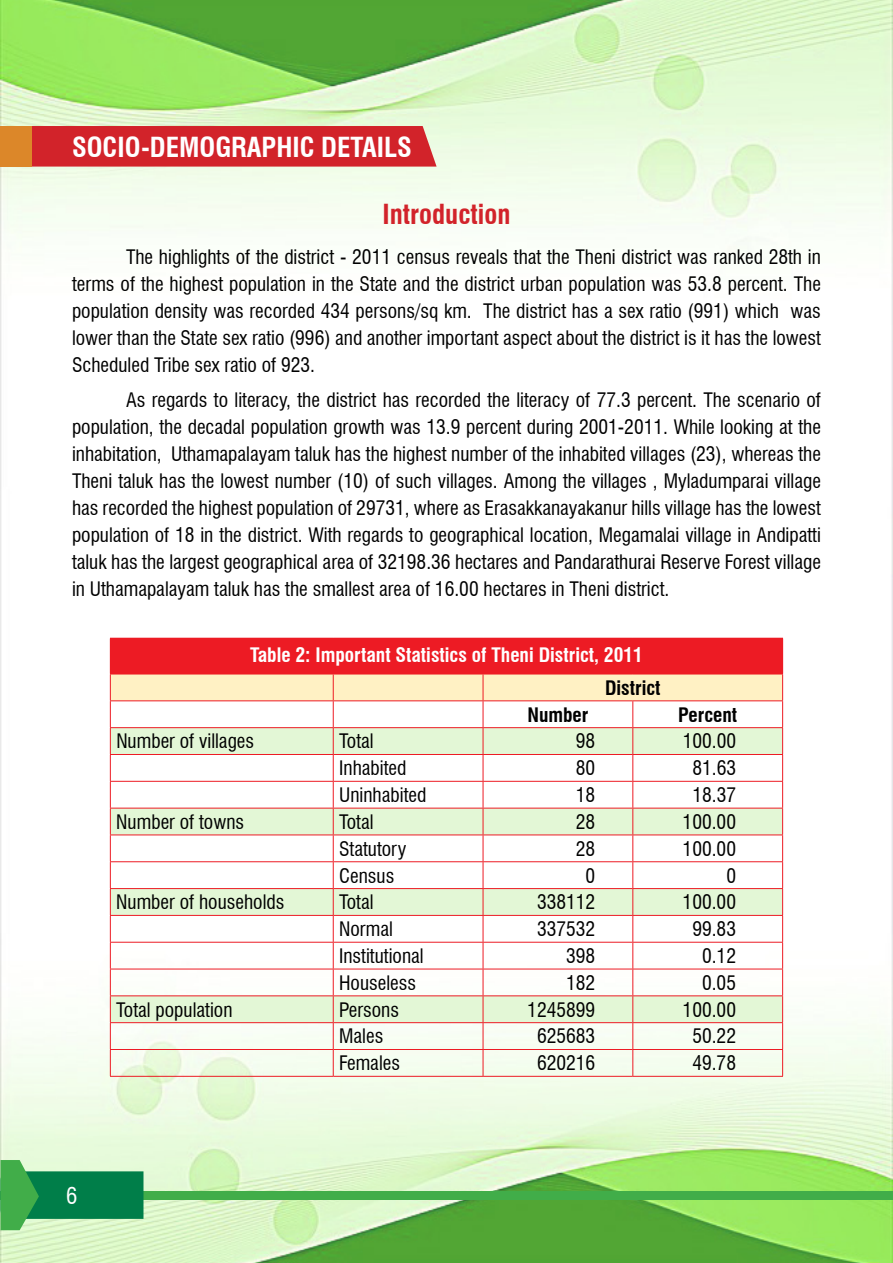
<style>
.page{position:relative;width:893px;height:1263px;background:#fff}
.page>*{position:absolute;margin:0;border:0;box-sizing:border-box;transform-origin:0 0}
.t1{font:700 condensed 27px "Swiss 721 BT";color:#fff}
.t2{font:700 condensed 27px "Swiss 721 BT";color:#d2232a}
.t3{font:condensed 22.5px "Swiss 721 BT";color:#fff}
.t4{font:condensed 19.5px/27px "Swiss 721 BT";color:#000;text-align:justify}
.t5{font:700 condensed 19.5px "Swiss 721 BT";color:#fff}
.t6{font:700 condensed 19.5px "Swiss 721 BT";color:#000}
</style>
<div class="page">
<img style="left:0;top:0;width:893px;height:1263px">
<div style="left:0;top:1191px;width:893px;height:8px;background:#41ad49"></div>
<svg style="left:1px;top:1160px;width:142px;height:70px;background:#4aa86e"></svg>
<div style="left:32px;top:126px;width:405px;height:41px;background:#d2232a"></div>
<div style="left:0;top:126px;width:32px;height:41px;background:#dc8729"></div>
<div style="left:110px;top:638px;width:673px;height:36px;background:#ed1b24"></div>
<svg style="left:110px;top:674px;width:673px;height:402px"></svg>
<hr style="left:110px;top:1076px;width:223px;height:1px;background:#ed1b24">
<hr style="left:333px;top:1076px;width:150px;height:1px;background:#ed1b24">
<hr style="left:483px;top:1076px;width:150px;height:1px;background:#ed1b24">
<hr style="left:633px;top:1076px;width:150px;height:1px;background:#ed1b24">
<h1 class="t1" style="left:72px;top:131px;width:29px">Socio</h1>
<h1 class="t1" style="left:141px;top:131px;width:41px">-Demographic</h1>
<h1 class="t1" style="left:321px;top:131px;width:14px">details</h1>
<h1 class="t2" style="left:382px;top:198px;width:130px">Introduction</h1>
<p class="t4" style="left:72px;top:244px;width:750px;text-indent:63px">he highlights of the district - 2011 census reveals that the Theni district was ranked 28th in terms of the highest population in the State and the district urban population was 53.8 percent. The population density was recorded 434 persons/sq km. The district has a sex ratio (991) which was lower than the State sex ratio (996) and another important aspect about the district is it has the lowest Scheduled Tribe sex ratio of 923.</p>
<p class="t4" style="left:72px;top:386px;width:34px">A</p>
<p class="t4" style="left:72px;top:244px;width:33px">T</p>
<p class="t4" style="left:72px;top:386px;width:750px;text-indent:65px">s regards to literacy, the district has recorded the literacy of 77.3 percent. The scenario of population, the decadal population growth was 13.9 percent during 2001-2011. While looking at the inhabitation, Uthamapalayam taluk has the highest number of the inhabited villages (23), whereas the Theni taluk has the lowest number (10) of such villages. Among the villages , Myladumparai village has recorded the highest population of 29731, where as Erasakkanayakanur hills village has the lowest population of 18 in the district. With regards to geographical location, Megamalai village in Andipatti taluk has the largest geographical area of 32198.36 hectares and Pandarathurai Reserve Forest village in Uthamapalayam taluk has the smallest area of 16.00 hectares in Theni district.</p>
<p class="t5" style="left:250px;top:643px;width:394px">Table 2: Important Statistics of Theni District, 2011</p>
<p class="t6" style="left:605px;top:676px;width:57px">District</p>
<p class="t6" style="left:527px;top:703px;width:63px">Number</p>
<p class="t6" style="left:678px;top:703px;width:61px">Percent</p>
<p class="t4" style="left:116px;top:728px;width:139px">Number of villages</p>
<p class="t4" style="left:339px;top:728px;width:36px">Total</p>
<p class="t4" style="left:576px;top:728px;width:21px">98</p>
<p class="t4" style="left:683px;top:728px;width:55px">100.00</p>
<p class="t4" style="left:339px;top:755px;width:69px">Inhabited</p>
<p class="t4" style="left:576px;top:755px;width:21px">80</p>
<p class="t4" style="left:692px;top:755px;width:45px">81.63</p>
<p class="t4" style="left:339px;top:781px;width:89px">Uninhabited</p>
<p class="t4" style="left:576px;top:781px;width:21px">18</p>
<p class="t4" style="left:692px;top:781px;width:45px">18.37</p>
<p class="t4" style="left:116px;top:808px;width:129px">Number of towns</p>
<p class="t4" style="left:339px;top:808px;width:36px">Total</p>
<p class="t4" style="left:576px;top:808px;width:21px">28</p>
<p class="t4" style="left:683px;top:808px;width:55px">100.00</p>
<p class="t4" style="left:339px;top:835px;width:69px">Statutory</p>
<p class="t4" style="left:576px;top:835px;width:21px">28</p>
<p class="t4" style="left:683px;top:835px;width:55px">100.00</p>
<p class="t4" style="left:339px;top:862px;width:57px">Census</p>
<p class="t4" style="left:586px;top:862px;width:11px">0</p>
<p class="t4" style="left:726px;top:862px;width:11px">0</p>
<p class="t4" style="left:116px;top:889px;width:170px">Number of households</p>
<p class="t4" style="left:339px;top:889px;width:36px">Total</p>
<p class="t4" style="left:537px;top:889px;width:60px">338112</p>
<p class="t4" style="left:683px;top:889px;width:55px">100.00</p>
<p class="t4" style="left:339px;top:915px;width:55px">Normal</p>
<p class="t4" style="left:537px;top:915px;width:60px">337532</p>
<p class="t4" style="left:692px;top:915px;width:45px">99.83</p>
<p class="t4" style="left:339px;top:942px;width:86px">Institutional</p>
<p class="t4" style="left:566px;top:942px;width:31px">398</p>
<p class="t4" style="left:702px;top:942px;width:36px">0.12</p>
<p class="t4" style="left:339px;top:969px;width:78px">Houseless</p>
<p class="t4" style="left:566px;top:969px;width:31px">182</p>
<p class="t4" style="left:702px;top:969px;width:36px">0.05</p>
<p class="t4" style="left:116px;top:996px;width:118px">Total population</p>
<p class="t4" style="left:339px;top:996px;width:61px">Persons</p>
<p class="t4" style="left:527px;top:996px;width:69px">1245899</p>
<p class="t4" style="left:683px;top:996px;width:55px">100.00</p>
<p class="t4" style="left:339px;top:1023px;width:46px">Males</p>
<p class="t4" style="left:537px;top:1023px;width:60px">625683</p>
<p class="t4" style="left:692px;top:1023px;width:45px">50.22</p>
<p class="t4" style="left:339px;top:1050px;width:62px">Females</p>
<p class="t4" style="left:537px;top:1050px;width:60px">620216</p>
<p class="t4" style="left:692px;top:1050px;width:45px">49.78</p>
<p class="t3" style="left:66px;top:1182px;width:13px">6</p>
</div>
